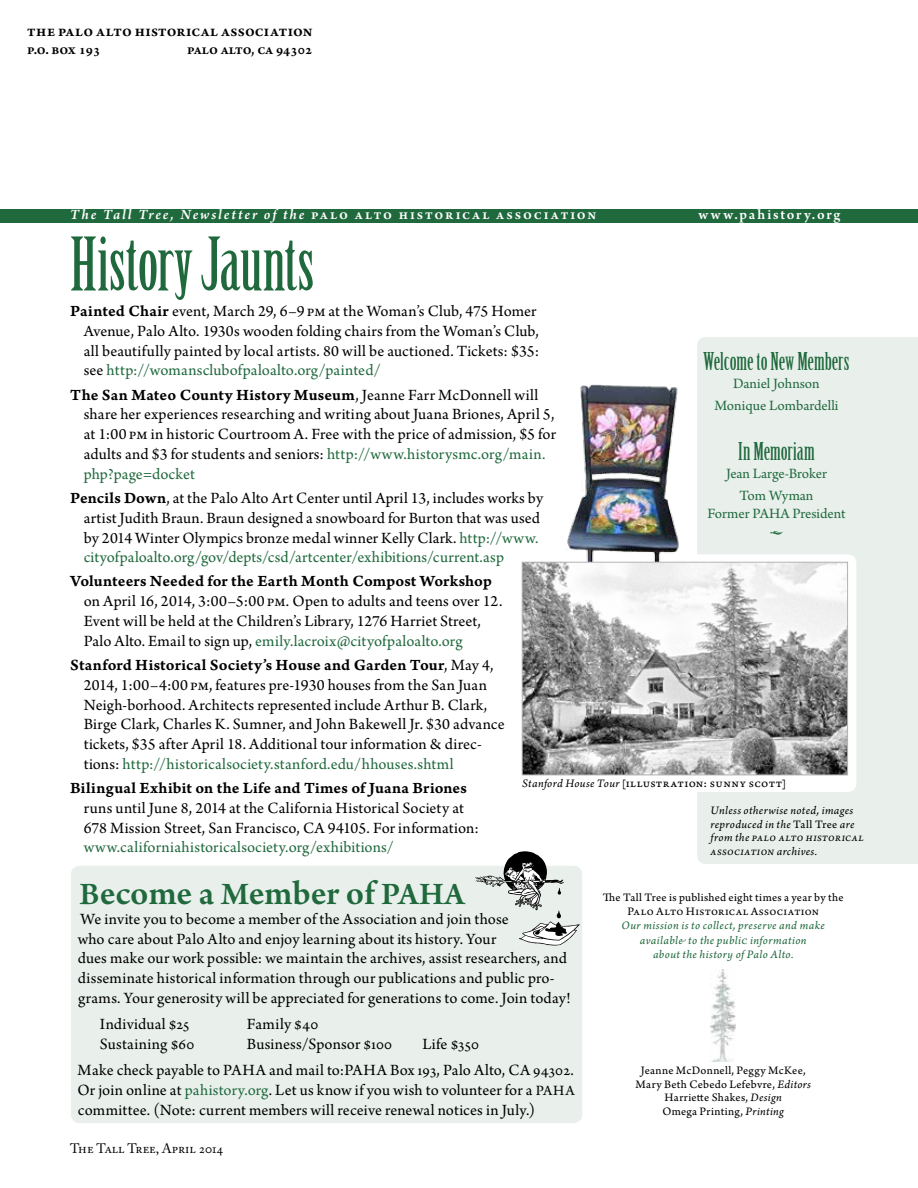
<style>
.page{position:relative;width:918px;height:1188px;background:#fff}
.page>*{position:absolute;margin:0;border:0;box-sizing:border-box;transform-origin:0 0}
.t1{font:72px "Birch Std";letter-spacing:-.005em;color:#20693d}
.t2{font:600 36px "Arno Pro";color:#20693d}
.t3{font:24px "Birch Std";letter-spacing:-.005em;color:#20693d}
.t4{font:16.5px/19.8px "Arno Pro";letter-spacing:.005em;color:#000}
.t5{font:16.5px "Arno Pro Smbd Caption";letter-spacing:.005em;color:#000}
.t6{font:16.5px "Arno Pro";letter-spacing:.015em;color:#20693d}
.t7{font:600 16.5px "Arno Pro";letter-spacing:.015em;color:#000}
.t8{font:15px/22.4px "Arno Pro";letter-spacing:-.005em;color:#20693d;text-align:center}
.t9{font:600 15px "Arno Pro";letter-spacing:.125em;color:#fff}
.t10{font:600 15px "Arno Pro";color:#000}
.t11{font:13.5px "Adobe Caslon Pro";color:#000}
.t12{font:12px/13.5px "Arno Pro Sm Text";letter-spacing:.02em;color:#000;text-align:center}
.t13{font:12px/13.5px "Arno Pro Italic Sm Text";letter-spacing:.03em;color:#000}
.t14{font:12px/14.4px "Arno Pro Italic Sm Text";letter-spacing:.035em;color:#20693d;text-align:center}
.t15{font:12px "Arno Pro Caption";letter-spacing:.03em;color:#000}
.s1{font-style:italic}
.s2{font-family:"Arno Pro Smbd Caption"}
.s3{color:#20693d}
.s4{font-family:"Arno Pro"}
.s5{font-family:"Arno Pro Italic Sm Text"}
.s6{font-family:"Arno Pro Sm Text"}
.s7{font-size:33px}
.s8{font-size:15px}
</style>
<div class="page">
<div style="left:0;top:209px;width:918px;height:14px;background:#20693d"></div>
<div style="left:697px;top:337px;width:221px;height:527px;background:#e9f0ec"></div>
<img style="left:711px;top:970px;width:24px;height:92px">
<div style="left:71px;top:866px;width:511px;height:257px;background:#e9f0ec;border-radius:9px"></div>
<svg style="left:475px;top:851px;width:105px;height:95px"></svg>
<div style="left:564px;top:554px;width:292px;height:238px;background:#fff;border-radius:9px"></div>
<img style="left:567px;top:384px;width:113px;height:178px">
<img style="left:524px;top:564px;width:322px;height:209px">
<div style="left:522px;top:562px;width:326px;height:213px;border:1px solid #b1b4b6"></div>
<p class="t7" style="left:27px;top:22px;width:287px">The palo alto historical association</p>
<p class="t10" style="left:27px;top:41px;width:75px">P.O. Box 193</p>
<p class="t10" style="left:187px;top:41px;width:127px">Palo Alto, CA 94302</p>
<p class="t9" style="left:70px;top:206px;width:528px"><span class="s1">The Tall Tree, Newsletter of the</span> Palo Alto Historical Association</p>
<p class="t9" style="left:699px;top:206px;width:143px">www.pahistory.org</p>
<h1 class="t1" style="left:70px;top:224px;width:246px">History Jaunts</h1>
<p class="t4" style="left:84px;top:302px;width:457px;text-indent:-13px"><span class="s2">Painted Chair</span> event, March 29, 6–9 pm at the Woman’s Club, 475 Homer Avenue, Palo Alto. 1930s wooden folding chairs from the Woman’s Club, all beautifully painted by local artists. 80 will be auctioned. Tickets: $35: see <span class="s3">http://womansclubofpaloalto.org/painted/</span></p>
<p class="t5" style="left:70px;top:385px;width:470px">The San Mateo County History Museum<span class="s4">, Jeanne Farr McDonnell will</span></p>
<p class="t4" style="left:84px;top:405px;width:474px">share her experiences researching and writing about Juana Briones, April 5, at 1:00 pm in historic Courtroom A. Free with the price of admission, $5 for adults and $3 for students and seniors: <span class="s3">http://www.historysmc.org/main. php?page=docket</span></p>
<p class="t4" style="left:84px;top:489px;width:461px;text-indent:-13px"><span class="s2">Pencils Down</span>, at the Palo Alto Art Center until April 13, includes works by artist Judith Braun. Braun designed a snowboard for Burton that was used by 2014 Winter Olympics bronze medal winner Kelly Clark. <span class="s3">http://www. cityofpaloalto.org/gov/depts/csd/artcenter/exhibitions/current.asp</span></p>
<p class="t5" style="left:70px;top:572px;width:423px">Volunteers Needed for the Earth Month Compost Workshop</p>
<p class="t4" style="left:84px;top:592px;width:420px">on April 16, 2014, 3:00–5:00 pm. Open to adults and teens over 12.<br>Event will be held at the Children’s Library, 1276 Harriet Street,<br>Palo Alto. Email to sign up, <span class="s3">emily.lacroix@cityofpaloalto.org</span></p>
<p class="t5" style="left:70px;top:655px;width:425px">Stanford Historical Society’s House and Garden Tour<span class="s4">, May 4,</span></p>
<p class="t4" style="left:84px;top:676px;width:423px">2014, 1:00–4:00 pm, features pre-1930 houses from the San Juan Neigh-borhood. Architects represented include Arthur B. Clark, Birge Clark, Charles K. Sumner, and John Bakewell Jr. $30 advance tickets, $35 after April 18. Additional tour information &amp; direc&shy;tions: <span class="s3">http://historicalsociety.stanford.edu/hhouses.shtml</span></p>
<p class="t5" style="left:70px;top:778px;width:398px">Bilingual Exhibit on the Life and Times of Juana Briones</p>
<p class="t4" style="left:84px;top:799px;width:397px">runs until June 8, 2014 at the California Historical Society at<br>678 Mission Street, San Francisco, CA 94105. For information:</p>
<p class="t6" style="left:84px;top:838px;width:312px">www.californiahistoricalsociety.org/exhibitions/</p>
<h3 class="t3" style="left:703px;top:348px;width:148px">Welcome to New Members</h3>
<p class="t8" style="left:714px;top:373px;width:126px">Daniel Johnson<br>Monique Lombardelli</p>
<h3 class="t3" style="left:738px;top:438px;width:78px">In Memoriam</h3>
<p class="t8" style="left:726px;top:463px;width:102px">Jean Large-Broker<br>Tom Wyman</p>
<p class="t8" style="left:707px;top:505px;width:140px;line-height:18px">Former PAHA President •</p>
<p class="t15" style="left:522px;top:777px;width:265px"><span class="s5">Stanford House Tour</span> [Illustration: Sunny Scott]</p>
<p class="t13" style="left:711px;top:805px;width:155px">Unless otherwise noted, images reproduced in the <span class="s6">Tall Tree</span> are from the Palo Alto Historical<br>Association archives.</p>
<h2 class="t2" style="left:80px;top:873px;width:384px"><span class="s7">B</span>ecome a <span class="s7">M</span>ember of <span class="s7">PAHA</span></h2>
<p class="t4" style="left:78px;top:910px;width:495px">We invite you to become a member of the Association and join those<br>who care about Palo Alto and enjoy learning about its history. Your<br>dues make our work possible: we maintain the archives, assist researchers, and disseminate historical information through our publications and public pro&shy;grams. Your generosity will be appreciated for generations to come. Join today!</p>
<p class="t4" style="left:100px;top:1015px;width:91px">Individual $25</p>
<p class="t4" style="left:247px;top:1015px;width:73px">Family $40</p>
<p class="t4" style="left:100px;top:1035px;width:96px">Sustaining $60</p>
<p class="t4" style="left:247px;top:1035px;width:147px">Business/Sponsor $100</p>
<p class="t4" style="left:78px;top:1032px;width:498px;line-height:26.2px;text-indent:345px">Life $350<br>Make check payable to PAHA and mail to:PAHA Box 193, Palo Alto, CA 94302.</p>
<p class="t4" style="left:77px;top:1081px;width:499px">Or join online at <span class="s3">pahistory.org</span>. Let us know if you wish to volunteer for a <span class="s8">PAHA </span>committee. (Note: current members will receive renewal notices in July.)</p>
<p class="t11" style="left:70px;top:1140px;width:154px">The Tall Tree, April 2014</p>
<p class="t12" style="left:603px;top:890px;width:242px;line-height:14.4px">The Tall Tree is published eight times a year by the<br>Palo Alto Historical Association</p>
<p class="t14" style="left:622px;top:919px;width:205px">Our mission is to collect, preserve and make available to the public information<br>about the history of Palo Alto.</p>
<p class="t12" style="left:635px;top:1065px;width:177px">Jeanne McDonnell, Peggy McKee,<br>Mary Beth Cebedo Lefebvre, <span class="s5">Editors<br></span>Harriette Shakes, <span class="s5">Design<br></span>Omega Printing, <span class="s5">Printing</span></p>
</div>
